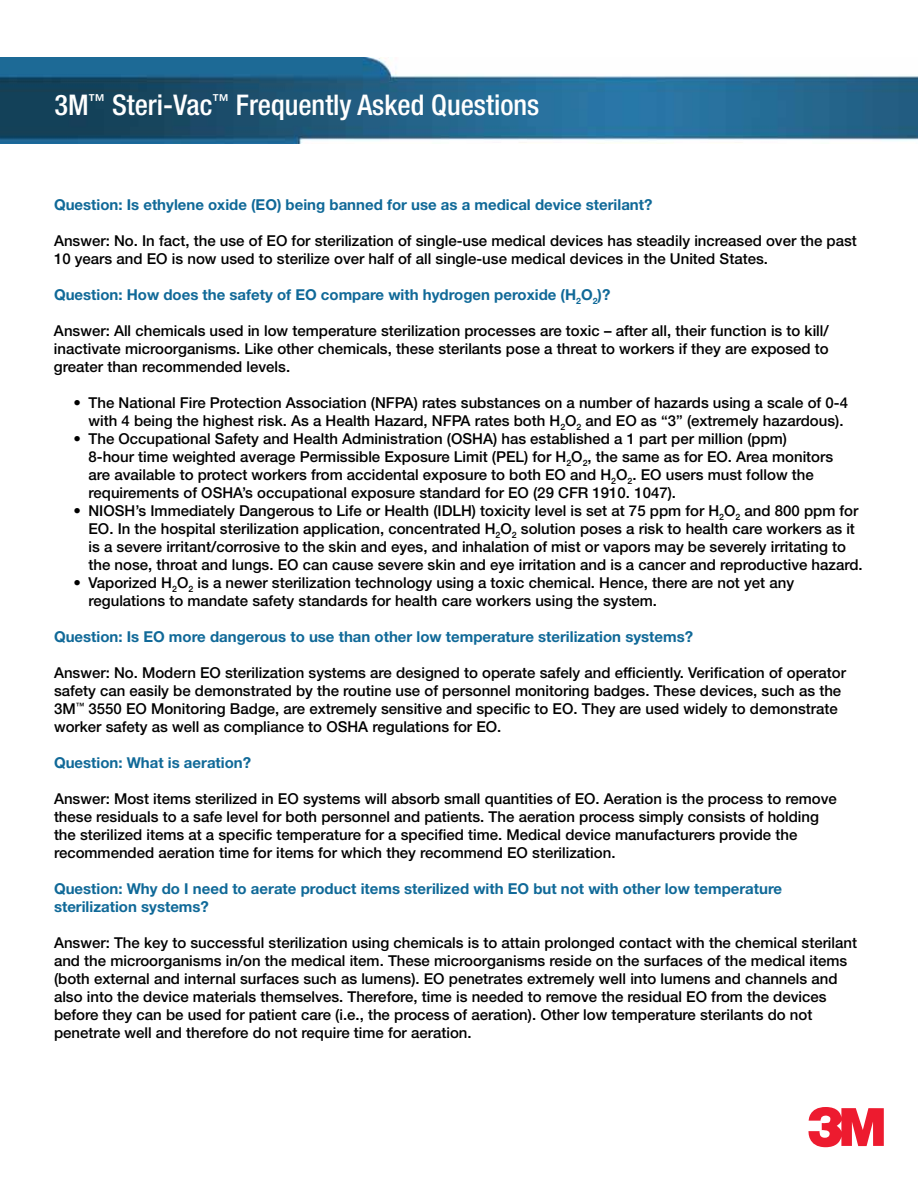
<style>
.page{position:relative;width:918px;height:1188px;background:#fff}
.page>*{position:absolute;margin:0;border:0;box-sizing:border-box;transform-origin:0 0}
.t1{font:500 condensed 28.5px "Helvetica Neue LT Std";color:#fff}
.t2{font:500 15px/18px "Helvetica Neue LT Std";color:#000}
.t3{font:700 15px/18px "Helvetica Neue LT Std";color:#106998}
</style>
<div class="page">
<svg style="left:808px;top:1107px;width:76px;height:40px"></svg>
<img style="left:0;top:57px;width:918px;height:86px">
<h1 class="t1" style="left:54px;top:88px;width:487px">3M<sup>™</sup> Steri-Vac<sup>™</sup> Frequently Asked Questions</h1>
<p class="t3" style="left:54px;top:196px;width:600px">Question: Is ethylene oxide (EO) being banned for use as a medical device sterilant?</p>
<p class="t2" style="left:54px;top:232px;width:804px">Answer: No. In fact, the use of EO for sterilization of single-use medical devices has steadily increased over the past<br>10 years and EO is now used to sterilize over half of all single-use medical devices in the United States.</p>
<p class="t3" style="left:54px;top:286px;width:558px">Question: How does the safety of EO compare with hydrogen peroxide (H<sub>2</sub>O<sub>2</sub>)?</p>
<p class="t2" style="left:54px;top:322px;width:776px;text-align:justify">Answer: All chemicals used in low temperature sterilization processes are toxic – after all, their function is to kill/ inactivate microorganisms. Like other chemicals, these sterilants pose a threat to workers if they are exposed to greater than recommended levels.</p>
<p class="t2" style="left:88px;top:394px;width:761px;text-indent:-15px">• The National Fire Protection Association (NFPA) rates substances on a number of hazards using a scale of 0-4 with 4 being the highest risk. As a Health Hazard, NFPA rates both H<sub>2</sub>O<sub>2</sub> and EO as “3” (extremely hazardous).</p>
<p class="t2" style="left:88px;top:430px;width:746px;text-indent:-15px">• The Occupational Safety and Health Administration (OSHA) has established a 1 part per million (ppm)<br>8-hour time weighted average Permissible Exposure Limit (PEL) for H<sub>2</sub>O<sub>2</sub>, the same as for EO. Area monitors are available to protect workers from accidental exposure to both EO and H<sub>2</sub>O<sub>2</sub>. EO users must follow the requirements of OSHA’s occupational exposure standard for EO (29 CFR 1910. 1047).</p>
<p class="t2" style="left:88px;top:502px;width:776px;text-indent:-15px">• NIOSH’s Immediately Dangerous to Life or Health (IDLH) toxicity level is set at 75 ppm for H<sub>2</sub>O<sub>2</sub> and 800 ppm for EO. In the hospital sterilization application, concentrated H<sub>2</sub>O<sub>2</sub> solution poses a risk to health care workers as it is a severe irritant/corrosive to the skin and eyes, and inhalation of mist or vapors may be severely irritating to the nose, throat and lungs. EO can cause severe skin and eye irritation and is a cancer and reproductive hazard.</p>
<p class="t2" style="left:89px;top:574px;width:707px;text-indent:-15px">• Vaporized H<sub>2</sub>O<sub>2</sub> is a newer sterilization technology using a toxic chemical. Hence, there are not yet any regulations to mandate safety standards for health care workers using the system.</p>
<p class="t3" style="left:54px;top:628px;width:641px">Question: Is EO more dangerous to use than other low temperature sterilization systems?</p>
<p class="t2" style="left:54px;top:664px;width:794px">Answer: No. Modern EO sterilization systems are designed to operate safely and efficiently. Verification of operator safety can easily be demonstrated by the routine use of personnel monitoring badges. These devices, such as the 3M<sup>™</sup> 3550 EO Monitoring Badge, are extremely sensitive and specific to EO. They are used widely to demonstrate worker safety as well as compliance to OSHA regulations for EO.</p>
<p class="t3" style="left:54px;top:754px;width:199px">Question: What is aeration?</p>
<p class="t2" style="left:54px;top:790px;width:784px">Answer: Most items sterilized in EO systems will absorb small quantities of EO. Aeration is the process to remove these residuals to a safe level for both personnel and patients. The aeration process simply consists of holding the sterilized items at a specific temperature for a specified time. Medical device manufacturers provide the recommended aeration time for items for which they recommend EO sterilization.</p>
<p class="t3" style="left:54px;top:880px;width:730px">Question: Why do I need to aerate product items sterilized with EO but not with other low temperature sterilization systems?</p>
<p class="t2" style="left:54px;top:934px;width:805px">Answer: The key to successful sterilization using chemicals is to attain prolonged contact with the chemical sterilant and the microorganisms in/on the medical item. These microorganisms reside on the surfaces of the medical items (both external and internal surfaces such as lumens). EO penetrates extremely well into lumens and channels and also into the device materials themselves. Therefore, time is needed to remove the residual EO from the devices before they can be used for patient care (i.e., the process of aeration). Other low temperature sterilants do not penetrate well and therefore do not require time for aeration.</p>
</div>
